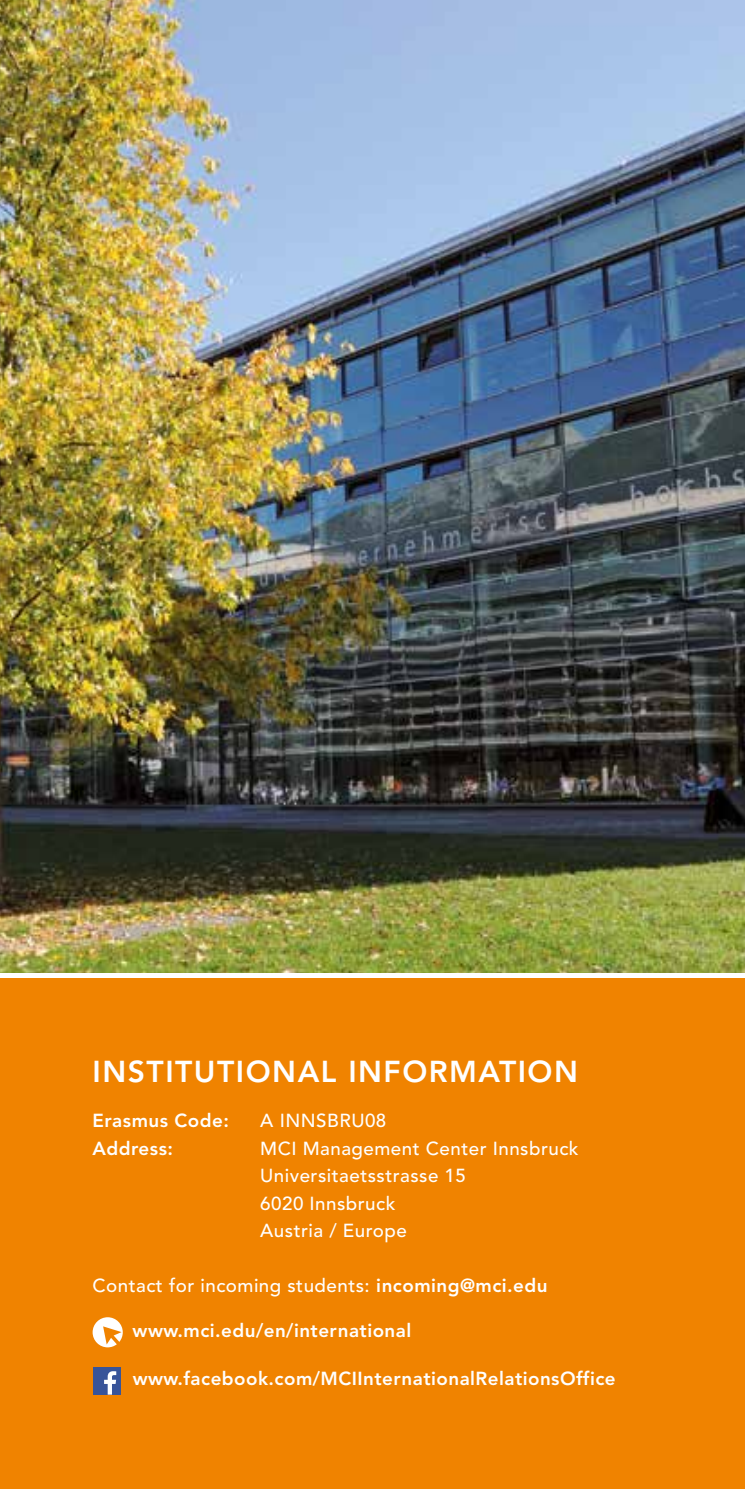
<style>
.page{position:relative;width:745px;height:1489px;background:#fff}
.page>*{position:absolute;margin:0;border:0;box-sizing:border-box;transform-origin:0 0}
.t1{font:800 30px "Avenir";letter-spacing:.05em;color:#fff}
.t2{font:500 18.75px/27.5px "Avenir";letter-spacing:.025em;color:#fff}
.t3{font:800 18.75px "Avenir";letter-spacing:.025em;color:#fff}
.s1{font-weight:800}
</style>
<div class="page">
<img style="left:744px;top:0;width:1px;height:239px">
<div style="left:0;top:978px;width:744px;height:510px;background:#f08300"></div>
<img style="left:0;top:0;width:744px;height:972px">
<svg style="left:92px;top:1317px;width:31px;height:30px"></svg>
<div style="left:93px;top:1366px;width:28px;height:28px;background:#385499"></div>
<svg style="left:104px;top:1371px;width:12px;height:23px"></svg>
<h1 class="t1" style="left:92px;top:1053px;width:486px">INSTITUTIONAL INFORMATION</h1>
<p class="t3" style="left:92px;top:1109px;width:138px">Erasmus Code:</p>
<p class="t2" style="left:260px;top:1107px;width:127px">A INNSBRU08</p>
<p class="t3" style="left:92px;top:1137px;width:82px">Address:</p>
<p class="t2" style="left:260px;top:1134px;width:319px">MCI Management Center Innsbruck<br>Universitaetsstrasse 15<br>6020 Innsbruck<br>Austria / Europe</p>
<p class="t2" style="left:93px;top:1272px;width:456px">Contact for incoming students: <span class="s1">incoming@mci.edu</span></p>
<p class="t3" style="left:132px;top:1319px;width:280px">www.mci.edu/en/international</p>
<p class="t3" style="left:133px;top:1367px;width:484px">www.facebook.com/MCIInternationalRelationsOffice</p>
</div>
